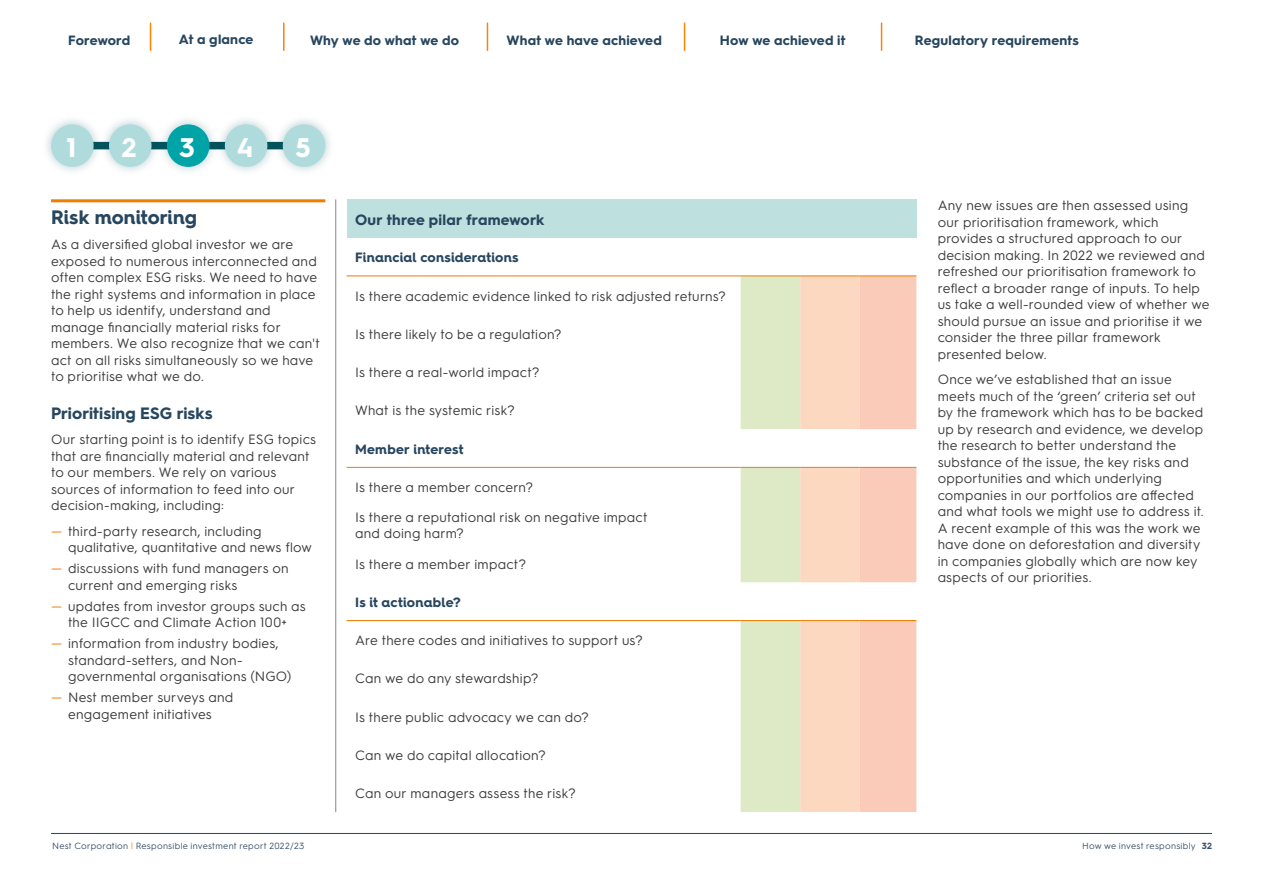
<style>
.page{position:relative;width:1263px;height:893px;background:#fff}
.page>*{position:absolute;margin:0;border:0;box-sizing:border-box;transform-origin:0 0}
.t1{font:700 27px "Hurme Geometric Sans 3";color:#fff}
.t2{font:700 19.5px "Hurme Geometric Sans 4";color:#27465f}
.t3{font:700 16.5px "Hurme Geometric Sans 3";letter-spacing:.005em;color:#27465f}
.t4{font:700 15px "Hurme Geometric Sans 3";letter-spacing:.01em;color:#27465f}
.t5{font:13.5px/16.5px "Hurme Geometric Sans 3";letter-spacing:.015em;color:#3c3c3b}
.t6{font:700 13.5px "Hurme Geometric Sans 3";letter-spacing:.015em;color:#27465f}
.t7{font:700 13.5px "Hurme Geometric Sans 4";letter-spacing:.015em;color:#27465f}
.t8{font:9px "Hurme Geometric Sans 3";letter-spacing:.03em;color:#3a526a}
.s1{font-size:15px;color:#f28a25}
.s2{color:#f28a25}
.s3{font-weight:700}
</style>
<div class="page">
<hr style="left:335px;top:199px;width:1px;height:613px;background:#878787">
<hr style="left:51px;top:833px;width:1161px;height:1px;background:#27465f">
<svg style="left:684px;top:23px;width:1px;height:27px"></svg>
<svg style="left:881px;top:23px;width:1px;height:27px"></svg>
<svg style="left:487px;top:23px;width:1px;height:27px"></svg>
<svg style="left:283px;top:23px;width:1px;height:27px"></svg>
<svg style="left:150px;top:23px;width:1px;height:27px"></svg>
<hr style="left:51px;top:199px;width:274px;height:3px;background:#ef7d00">
<div style="left:347px;top:199px;width:569px;height:39px;background:#bee1df"></div>
<svg style="left:741px;top:277px;width:175px;height:535px;background:#f3dfc8"></svg>
<hr style="left:347px;top:276px;width:394px;height:1px;background:#ef7d00">
<hr style="left:741px;top:276px;width:59px;height:1px;background:#ef7d00">
<hr style="left:800px;top:276px;width:60px;height:1px;background:#ef7d00">
<hr style="left:860px;top:276px;width:56px;height:1px;background:#ef7d00">
<hr style="left:347px;top:467px;width:394px;height:1px;background:#ef7d00">
<hr style="left:741px;top:467px;width:59px;height:1px;background:#ef7d00">
<hr style="left:800px;top:467px;width:60px;height:1px;background:#ef7d00">
<hr style="left:860px;top:467px;width:56px;height:1px;background:#ef7d00">
<hr style="left:347px;top:620px;width:394px;height:1px;background:#ef7d00">
<hr style="left:741px;top:620px;width:59px;height:1px;background:#ef7d00">
<hr style="left:800px;top:620px;width:60px;height:1px;background:#ef7d00">
<hr style="left:860px;top:620px;width:56px;height:1px;background:#ef7d00">
<div style="left:42px;top:115px;width:61px;height:61px;background:#02535e;opacity:.3"></div>
<div style="left:51px;top:124px;width:43px;height:43px;background:#afdbdd;border-radius:50%"></div>
<div style="left:99px;top:115px;width:62px;height:61px;background:#02535e;opacity:.3"></div>
<div style="left:109px;top:124px;width:43px;height:43px;background:#afdbdd;border-radius:50%"></div>
<div style="left:157px;top:115px;width:62px;height:61px;background:#02535e;opacity:.3"></div>
<div style="left:167px;top:124px;width:42px;height:43px;background:#00a3a6;border-radius:50%"></div>
<div style="left:215px;top:115px;width:62px;height:61px;background:#02535e;opacity:.3"></div>
<div style="left:225px;top:124px;width:42px;height:43px;background:#afdbdd;border-radius:50%"></div>
<div style="left:273px;top:115px;width:62px;height:61px;background:#02535e;opacity:.3"></div>
<div style="left:283px;top:124px;width:42px;height:43px;background:#afdbdd;border-radius:50%"></div>
<p class="t6" style="left:68px;top:31px;width:64px">Foreword</p>
<p class="t6" style="left:179px;top:30px;width:76px">At a glance</p>
<p class="t6" style="left:310px;top:31px;width:151px">Why we do what we do</p>
<p class="t6" style="left:507px;top:31px;width:157px">What we have achieved</p>
<p class="t6" style="left:720px;top:31px;width:127px">How we achieved it</p>
<p class="t6" style="left:915px;top:31px;width:165px">Regulatory requirements</p>
<h1 class="t1" style="left:66px;top:128px;width:11px">1</h1>
<h1 class="t1" style="left:122px;top:128px;width:16px">2</h1>
<h1 class="t1" style="left:180px;top:128px;width:17px">3</h1>
<h1 class="t1" style="left:237px;top:128px;width:18px">4</h1>
<h1 class="t1" style="left:295px;top:128px;width:17px">5</h1>
<h2 class="t2" style="left:51px;top:203px;width:147px">Risk monitoring</h2>
<p class="t5" style="left:51px;top:235px;width:270px">As a diversified global investor we are exposed to numerous interconnected and often complex ESG risks. We need to have the right systems and information in place to help us identify, understand and manage financially material risks for members. We also recognize that we can't act on all risks simultaneously so we have to prioritise what we do.</p>
<p class="t3" style="left:51px;top:401px;width:163px">Prioritising ESG risks</p>
<p class="t5" style="left:51px;top:430px;width:267px">Our starting point is to identify ESG topics that are financially material and relevant to our members. We rely on various sources of information to feed into our decision-making, including:</p>
<p class="t5" style="left:68px;top:522px;width:245px;text-indent:-17px"><span class="s1">—</span> third-party research, including qualitative, quantitative and news flow</p>
<p class="t5" style="left:68px;top:559px;width:222px;text-indent:-17px"><span class="s1">—</span> discussions with fund managers on current and emerging risks</p>
<p class="t5" style="left:51px;top:597px;width:256px;text-align:center"><span class="s1">—</span> updates from investor groups such as the IIGCC and Climate Action 100+</p>
<p class="t5" style="left:68px;top:634px;width:225px;text-indent:-17px"><span class="s1">—</span> information from industry bodies, standard-setters, and Non&shy;governmental organisations (NGO)</p>
<p class="t5" style="left:51px;top:688px;width:184px;text-align:center"><span class="s1">—</span> Nest member surveys and engagement initiatives</p>
<p class="t4" style="left:355px;top:209px;width:191px">Our three pilar framework</p>
<p class="t7" style="left:355px;top:248px;width:165px">Financial considerations</p>
<p class="t5" style="left:355px;top:287px;width:372px">Is there academic evidence linked to risk adjusted returns?</p>
<p class="t5" style="left:355px;top:325px;width:208px">Is there likely to be a regulation?</p>
<p class="t5" style="left:355px;top:363px;width:186px">Is there a real-world impact?</p>
<p class="t5" style="left:355px;top:401px;width:161px">What is the systemic risk?</p>
<p class="t7" style="left:355px;top:439px;width:110px">Member interest</p>
<p class="t5" style="left:355px;top:478px;width:180px">Is there a member concern?</p>
<p class="t5" style="left:355px;top:508px;width:294px">Is there a reputational risk on negative impact and doing harm?</p>
<p class="t5" style="left:355px;top:555px;width:173px">Is there a member impact?</p>
<p class="t7" style="left:355px;top:593px;width:107px">Is it actionable?</p>
<p class="t5" style="left:355px;top:631px;width:289px">Are there codes and initiatives to support us?</p>
<p class="t5" style="left:355px;top:669px;width:185px">Can we do any stewardship?</p>
<p class="t5" style="left:355px;top:708px;width:235px">Is there public advocacy we can do?</p>
<p class="t5" style="left:355px;top:746px;width:192px">Can we do capital allocation?</p>
<p class="t5" style="left:355px;top:784px;width:222px">Can our managers assess the risk?</p>
<p class="t5" style="left:938px;top:196px;width:273px">Any new issues are then assessed using our prioritisation framework, which provides a structured approach to our decision making. In 2022 we reviewed and refreshed our prioritisation framework to reflect a broader range of inputs. To help us take a well-rounded view of whether we should pursue an issue and prioritise it we consider the three pillar framework presented below.</p>
<p class="t5" style="left:938px;top:370px;width:268px">Once we’ve established that an issue meets much of the ‘green’ criteria set out by the framework which has to be backed up by research and evidence, we develop the research to better understand the substance of the issue, the key risks and opportunities and which underlying companies in our portfolios are affected and what tools we might use to address it.<br>A recent example of this was the work we have done on deforestation and diversity in companies globally which are now key aspects of our priorities.</p>
<p class="t8" style="left:52px;top:840px;width:254px">Nest Corporation <span class="s2">|</span> Responsible investment report 2022/23</p>
<p class="t8" style="left:1082px;top:840px;width:131px">How we invest responsibly <span class="s3">32</span></p>
</div>
